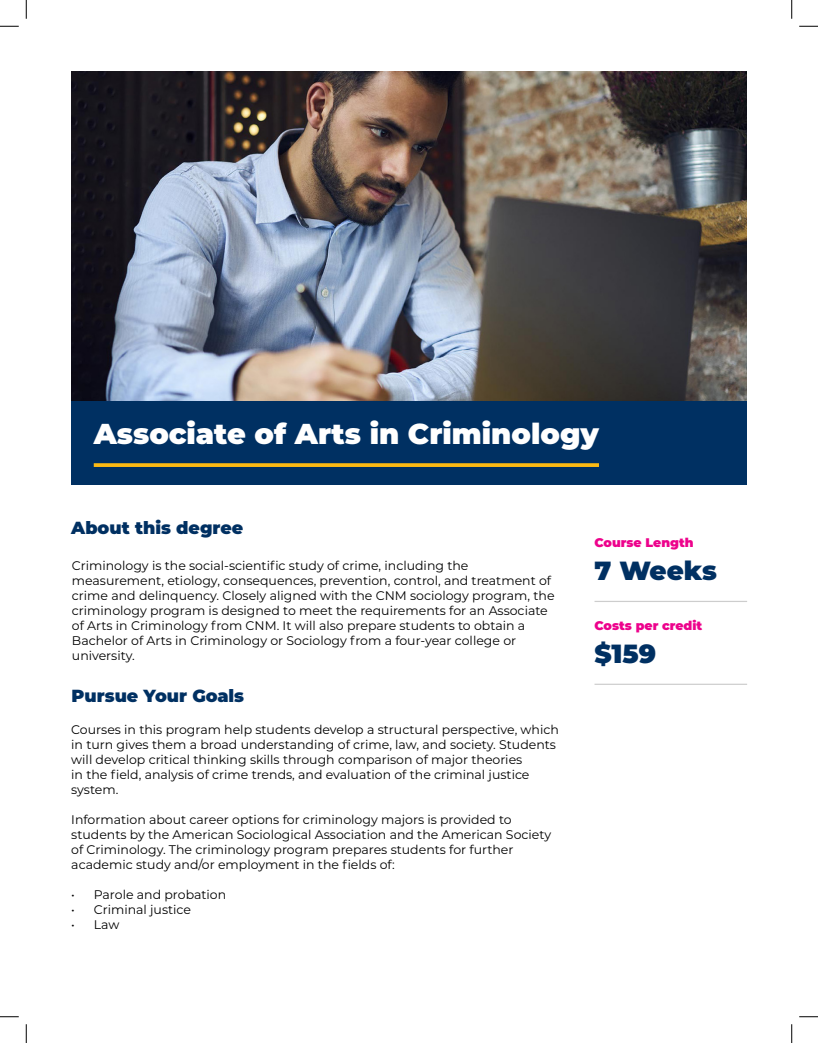
<style>
.page{position:relative;width:818px;height:1043px;background:#fff}
.page>*{position:absolute;margin:0;border:0;box-sizing:border-box;transform-origin:0 0}
.t1{font:900 28.75px "Montserrat";color:#fff}
.t2{font:900 26.25px "Montserrat";color:#003062}
.t3{font:900 17.5px "Montserrat";color:#003062}
.t4{font:12.5px/15px "Montserrat";color:#000}
.t5{font:900 12.5px "Montserrat";color:#ed028c}
</style>
<div class="page">
<div style="left:71px;top:399px;width:675px;height:85px;background:#003062"></div>
<img style="left:71px;top:71px;width:675px;height:329px">
<svg style="left:94px;top:463px;width:505px;height:4px;background:#ecb117"></svg>
<hr style="left:594px;top:601px;width:153px;height:1px;background:#000">
<hr style="left:594px;top:683px;width:153px;height:2px;background:#000">
<svg style="left:0;top:25px;width:19px;height:2px"></svg>
<svg style="left:799px;top:25px;width:19px;height:2px"></svg>
<svg style="left:0;top:1016px;width:19px;height:1px"></svg>
<svg style="left:799px;top:1016px;width:19px;height:1px"></svg>
<svg style="left:25px;top:0;width:2px;height:19px"></svg>
<svg style="left:25px;top:1024px;width:2px;height:18px"></svg>
<svg style="left:791px;top:0;width:1px;height:19px"></svg>
<svg style="left:791px;top:1024px;width:1px;height:18px"></svg>
<p class="t1" style="left:94px;top:412px;width:506px">Associate of Arts in Criminology</p>
<p class="t3" style="left:71px;top:514px;width:173px">About this degree</p>
<p class="t4" style="left:72px;top:557px;width:484px">Criminology is the social-scientific study of crime, including the measurement, etiology, consequences, prevention, control, and treatment of crime and delinquency. Closely aligned with the CNM sociology program, the criminology program is designed to meet the requirements for an Associate of Arts in Criminology from CNM. It will also prepare students to obtain a Bachelor of Arts in Criminology or Sociology from a four-year college or university.</p>
<p class="t3" style="left:72px;top:682px;width:174px">Pursue Your Goals</p>
<p class="t4" style="left:71px;top:722px;width:489px">Courses in this program help students develop a structural perspective, which in turn gives them a broad understanding of crime, law, and society. Students will develop critical thinking skills through comparison of major theories<br>in the field, analysis of crime trends, and evaluation of the criminal justice system.</p>
<p class="t4" style="left:71px;top:812px;width:481px">Information about career options for criminology majors is provided to students by the American Sociological Association and the American Society of Criminology. The criminology program prepares students for further academic study and/or employment in the fields of:</p>
<p class="t4" style="left:71px;top:887px;width:156px">• Parole and probation</p>
<p class="t4" style="left:71px;top:902px;width:121px">• Criminal justice</p>
<p class="t4" style="left:71px;top:917px;width:50px">• Law</p>
<p class="t5" style="left:594px;top:533px;width:101px">Course Length</p>
<p class="t2" style="left:594px;top:550px;width:124px">7 Weeks</p>
<p class="t5" style="left:594px;top:616px;width:109px">Costs per credit</p>
<p class="t2" style="left:594px;top:634px;width:63px">$159</p>
</div>
